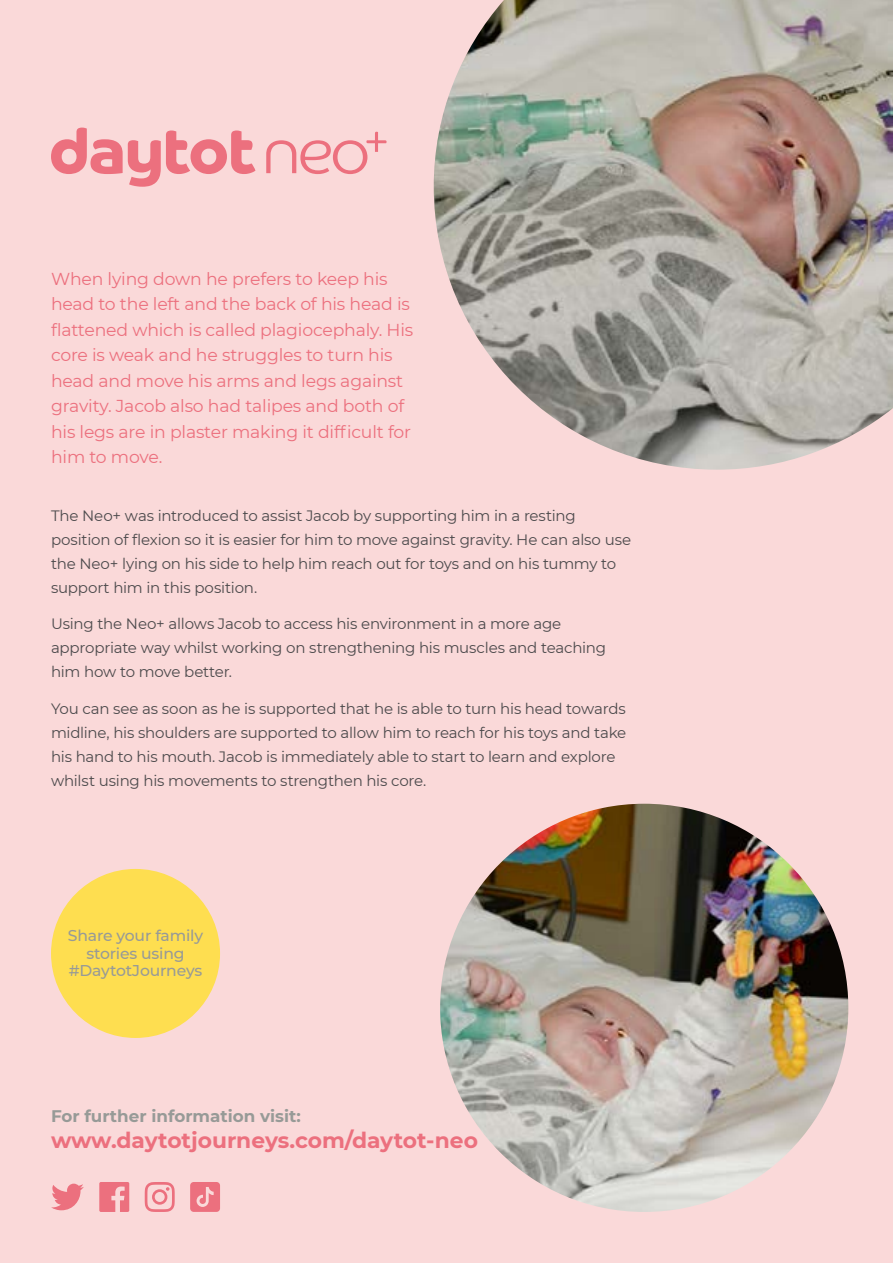
<style>
.page{position:relative;width:893px;height:1263px;background:#fad9d9}
.page>*{position:absolute;margin:0;border:0;box-sizing:border-box;transform-origin:0 0}
.t1{font:700 21.75px "Montserrat";color:#ec707e}
.t2{font:17.25px/25.5px "Montserrat";letter-spacing:-.01em;color:#ec707e}
.t3{font:700 16.8px "Montserrat";color:#979a97}
.t4{font:500 15.6px/17.5px "Montserrat";letter-spacing:-.01em;color:#979a97;text-align:center}
.t5{font:15px/24px "Montserrat";letter-spacing:-.015em;color:#4c4a4c}
</style>
<div class="page">
<img style="left:434px;top:0;width:459px;height:470px">
<svg style="left:51px;top:1183px;width:33px;height:27px"></svg>
<svg style="left:99px;top:1182px;width:30px;height:30px"></svg>
<svg style="left:145px;top:1182px;width:30px;height:30px"></svg>
<svg style="left:190px;top:1182px;width:30px;height:30px"></svg>
<img style="left:440px;top:804px;width:408px;height:408px;border-radius:204px">
<div style="left:51px;top:869px;width:169px;height:169px;background:#fede50;border-radius:50%"></div>
<svg style="left:51px;top:128px;width:204px;height:59px"></svg>
<svg style="left:266px;top:132px;width:121px;height:42px"></svg>
<p class="t2" style="left:51px;top:265px;width:364px">When lying down he prefers to keep his head to the left and the back of his head is flattened which is called plagiocephaly. His core is weak and he struggles to turn his head and move his arms and legs against gravity. Jacob also had talipes and both of his legs are in plaster making it difficult for him to move.</p>
<p class="t5" style="left:51px;top:503px;width:582px">The Neo+ was introduced to assist Jacob by supporting him in a resting position of flexion so it is easier for him to move against gravity. He can also use the Neo+ lying on his side to help him reach out for toys and on his tummy to support him in this position.</p>
<p class="t5" style="left:51px;top:611px;width:557px">Using the Neo+ allows Jacob to access his environment in a more age appropriate way whilst working on strengthening his muscles and teaching him how to move better.</p>
<p class="t5" style="left:51px;top:696px;width:577px">You can see as soon as he is supported that he is able to turn his head towards midline, his shoulders are supported to allow him to reach for his toys and take his hand to his mouth. Jacob is immediately able to start to learn and explore whilst using his movements to strengthen his core.</p>
<p class="t4" style="left:68px;top:926px;width:137px">Share your family stories using #DaytotJourneys</p>
<p class="t3" style="left:51px;top:1104px;width:251px">For further information visit:</p>
<h1 class="t1" style="left:51px;top:1125px;width:428px">www.daytotjourneys.com/daytot-neo</h1>
</div>
